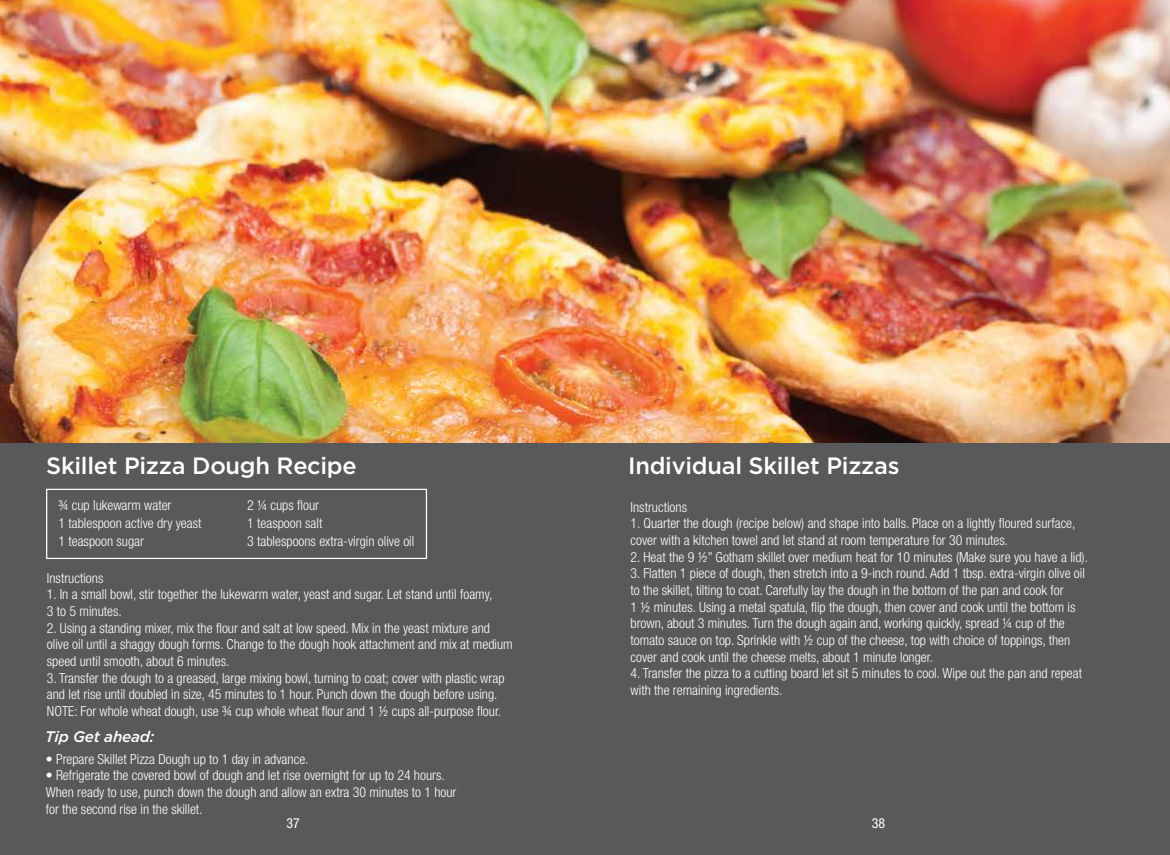
<style>
.page{position:relative;width:1170px;height:855px;background:#58595b}
.page>*{position:absolute;margin:0;border:0;box-sizing:border-box;transform-origin:0 0}
.t1{font:500 23.62px "Gotham";letter-spacing:-.01em;color:#fff}
.t2{font:italic 500 15.25px "Gotham";letter-spacing:-.01em;color:#fff}
.t3{font:300 condensed 13.88px/16.6px "Helvetica Neue";color:#fff}
.t4{font:condensed 13.88px "Helvetica Neue";color:#fff}
</style>
<div class="page">
<div style="left:46px;top:489px;width:381px;height:70px;border:1px solid #fff"></div>
<img style="left:0;top:0;width:1170px;height:443px">
<h1 class="t1" style="left:46px;top:450px;width:312px">Skillet Pizza Dough Recipe</h1>
<p class="t3" style="left:58px;top:496px;width:145px;line-height:18px">¾ cup lukewarm water<br>1 tablespoon active dry yeast<br>1 teaspoon sugar</p>
<p class="t3" style="left:247px;top:496px;width:169px;line-height:18px">2 ¼ cups flour<br>1 teaspoon salt<br>3 tablespoons extra-virgin olive oil</p>
<p class="t3" style="left:47px;top:569px;width:58px">Instructions</p>
<p class="t3" style="left:47px;top:586px;width:447px">1. In a small bowl, stir together the lukewarm water, yeast and sugar. Let stand until foamy,<br>3 to 5 minutes.</p>
<p class="t3" style="left:47px;top:619px;width:467px">2. Using a standing mixer, mix the flour and salt at low speed. Mix in the yeast mixture and olive oil until a shaggy dough forms. Change to the dough hook attachment and mix at medium speed until smooth, about 6 minutes.</p>
<p class="t3" style="left:47px;top:669px;width:459px">3. Transfer the dough to a greased, large mixing bowl, turning to coat; cover with plastic wrap and let rise until doubled in size, 45 minutes to 1 hour. Punch down the dough before using.<br>NOTE: For whole wheat dough, use ¾ cup whole wheat flour and 1 ½ cups all-purpose flour.</p>
<p class="t2" style="left:45px;top:727px;width:111px">Tip Get ahead:</p>
<p class="t3" style="left:46px;top:750px;width:264px">• Prepare Skillet Pizza Dough up to 1 day in advance.</p>
<p class="t3" style="left:46px;top:767px;width:412px">• Refrigerate the covered bowl of dough and let rise overnight for up to 24 hours.<br>When ready to use, punch down the dough and allow an extra 30 minutes to 1 hour for the second rise in the skillet.</p>
<h1 class="t1" style="left:628px;top:450px;width:273px">Individual Skillet Pizzas</h1>
<p class="t3" style="left:631px;top:499px;width:58px">Instructions</p>
<p class="t3" style="left:631px;top:515px;width:446px">1. Quarter the dough (recipe below) and shape into balls. Place on a lightly floured surface, cover with a kitchen towel and let stand at room temperature for 30 minutes.</p>
<p class="t3" style="left:631px;top:548px;width:459px">2. Heat the 9 ½” Gotham skillet over medium heat for 10 minutes (Make sure you have a lid).</p>
<p class="t3" style="left:631px;top:565px;width:456px">3. Flatten 1 piece of dough, then stretch into a 9-inch round. Add 1 tbsp. extra-virgin olive oil to the skillet, tilting to coat. Carefully lay the dough in the bottom of the pan and cook for<br>1 ½ minutes. Using a metal spatula, flip the dough, then cover and cook until the bottom is brown, about 3 minutes. Turn the dough again and, working quickly, spread ¼ cup of the tomato sauce on top. Sprinkle with ½ cup of the cheese, top with choice of toppings, then cover and cook until the cheese melts, about 1 minute longer.</p>
<p class="t3" style="left:631px;top:665px;width:453px">4. Transfer the pizza to a cutting board let sit 5 minutes to cool. Wipe out the pan and repeat with the remaining ingredients.</p>
<p class="t4" style="left:287px;top:815px;width:15px">37</p>
<p class="t4" style="left:872px;top:815px;width:15px">38</p>
</div>
